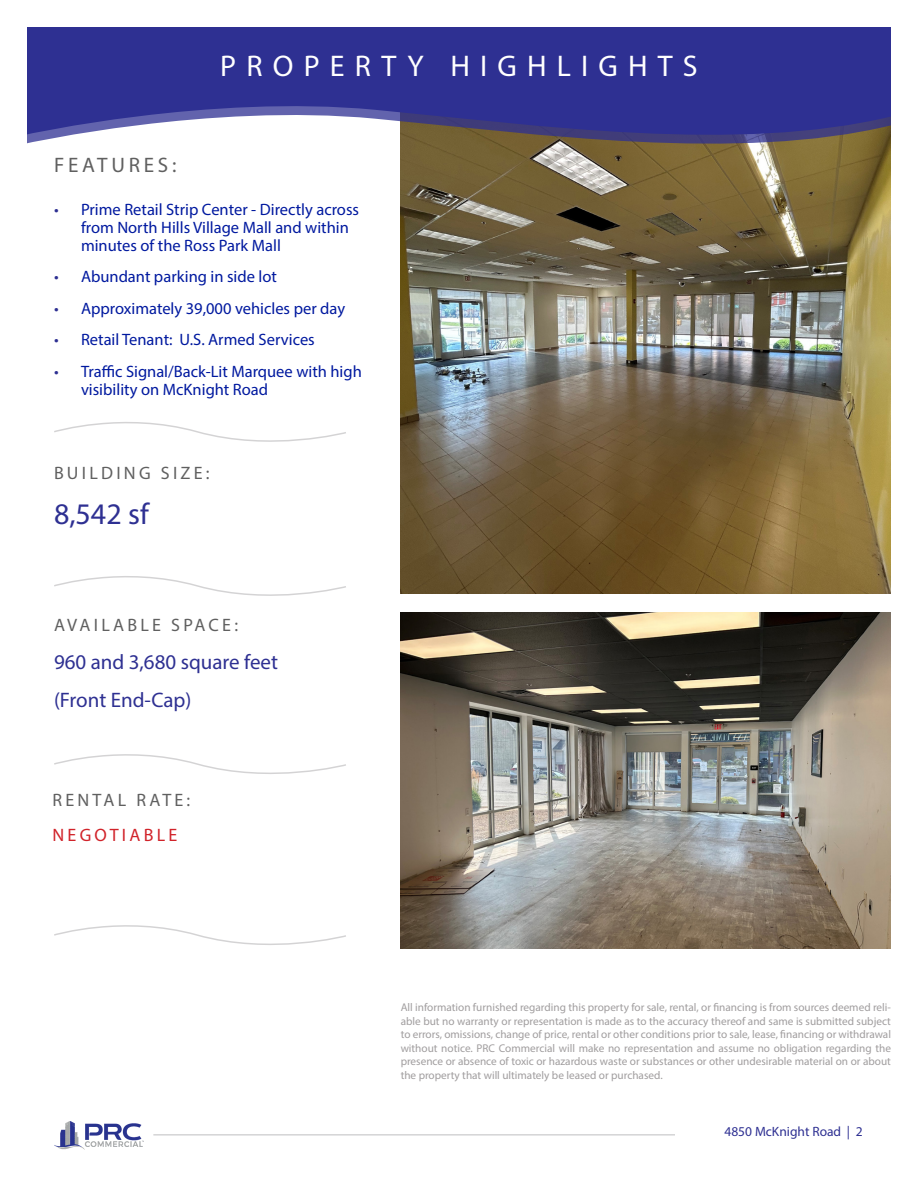
<style>
.page{position:relative;width:918px;height:1188px;background:#fff}
.page>*{position:absolute;margin:0;border:0;box-sizing:border-box;transform-origin:0 0}
.t1{font:30px "Myriad Pro";letter-spacing:.34em;color:#fff}
.t2{font:30px "Myriad Pro";color:#2e3092}
.t3{font:21px "Myriad Pro";color:#2e3092}
.t4{font:21px "Myriad Pro";letter-spacing:.18em;color:#606060}
.t5{font:18px "Myriad Pro";letter-spacing:.18em;color:#606060}
.t6{font:18px "Myriad Pro";letter-spacing:.18em;color:#d1232a}
.t7{font:16.5px/18px "Myriad Pro";color:#00199f}
.t8{font:13.5px "Myriad Pro";color:#2e3092}
.t9{font:11.25px/13.5px "Myriad Pro";color:#a09d9e;text-align:justify}
.s1{color:#2e3092}
</style>
<div class="page">
<img style="left:401px;top:153px;width:490px;height:441px">
<svg style="left:27px;top:27px;width:864px;height:126px;background:#4c4c96"></svg>
<hr style="left:153px;top:1134px;width:522px;height:2px;background:#a9a8aa">
<div style="left:41px;top:1109px;width:116px;height:54px;background:#fff"></div>
<img style="left:54px;top:1122px;width:90px;height:28px">
<svg style="left:54px;top:422px;width:292px;height:20px"></svg>
<svg style="left:54px;top:576px;width:292px;height:20px"></svg>
<svg style="left:54px;top:754px;width:292px;height:20px"></svg>
<svg style="left:54px;top:925px;width:292px;height:20px"></svg>
<img style="left:401px;top:612px;width:490px;height:337px">
<p class="t4" style="left:54px;top:152px;width:124px">FEATURES:</p>
<p class="t1" style="left:220px;top:48px;width:479px">PROPERTY HIGHLIGHTS</p>
<p class="t7" style="left:81px;top:200px;width:280px;text-indent:-27px"><span class="s1">•</span> Prime Retail Strip Center - Directly across from North Hills Village Mall and within minutes of the Ross Park Mall</p>
<p class="t7" style="left:54px;top:268px;width:224px"><span class="s1">•</span> Abundant parking in side lot</p>
<p class="t7" style="left:54px;top:299px;width:293px"><span class="s1">•</span> Approximately 39,000 vehicles per day</p>
<p class="t7" style="left:54px;top:331px;width:262px"><span class="s1">•</span> Retail Tenant: U.S. Armed Services</p>
<p class="t7" style="left:81px;top:362px;width:282px;text-indent:-27px"><span class="s1">•</span> Traffic Signal/Back-Lit Marquee with high visibility on McKnight Road</p>
<p class="t5" style="left:54px;top:462px;width:157px">BUILDING SIZE:</p>
<p class="t2" style="left:54px;top:495px;width:96px">8,542 sf</p>
<p class="t5" style="left:54px;top:613px;width:186px">AVAILABLE SPACE:</p>
<p class="t3" style="left:54px;top:649px;width:226px">960 and 3,680 square feet</p>
<p class="t3" style="left:54px;top:687px;width:139px">(Front End-Cap)</p>
<p class="t5" style="left:52px;top:789px;width:139px">RENTAL RATE:</p>
<p class="t6" style="left:52px;top:824px;width:126px">NEGOTIABLE</p>
<p class="t9" style="left:401px;top:1001px;width:492px">All information furnished regarding this property for sale, rental, or financing is from sources deemed reli&shy;able but no warranty or representation is made as to the accuracy thereof and same is submitted subject to errors, omissions, change of price, rental or other conditions prior to sale, lease, financing or withdrawal without notice. PRC Commercial will make no representation and assume no obligation regarding the presence or absence of toxic or hazardous waste or substances or other undesirable material on or about the property that will ultimately be leased or purchased.</p>
<p class="t8" style="left:724px;top:1123px;width:140px">4850 McKnight Road | 2</p>
</div>
